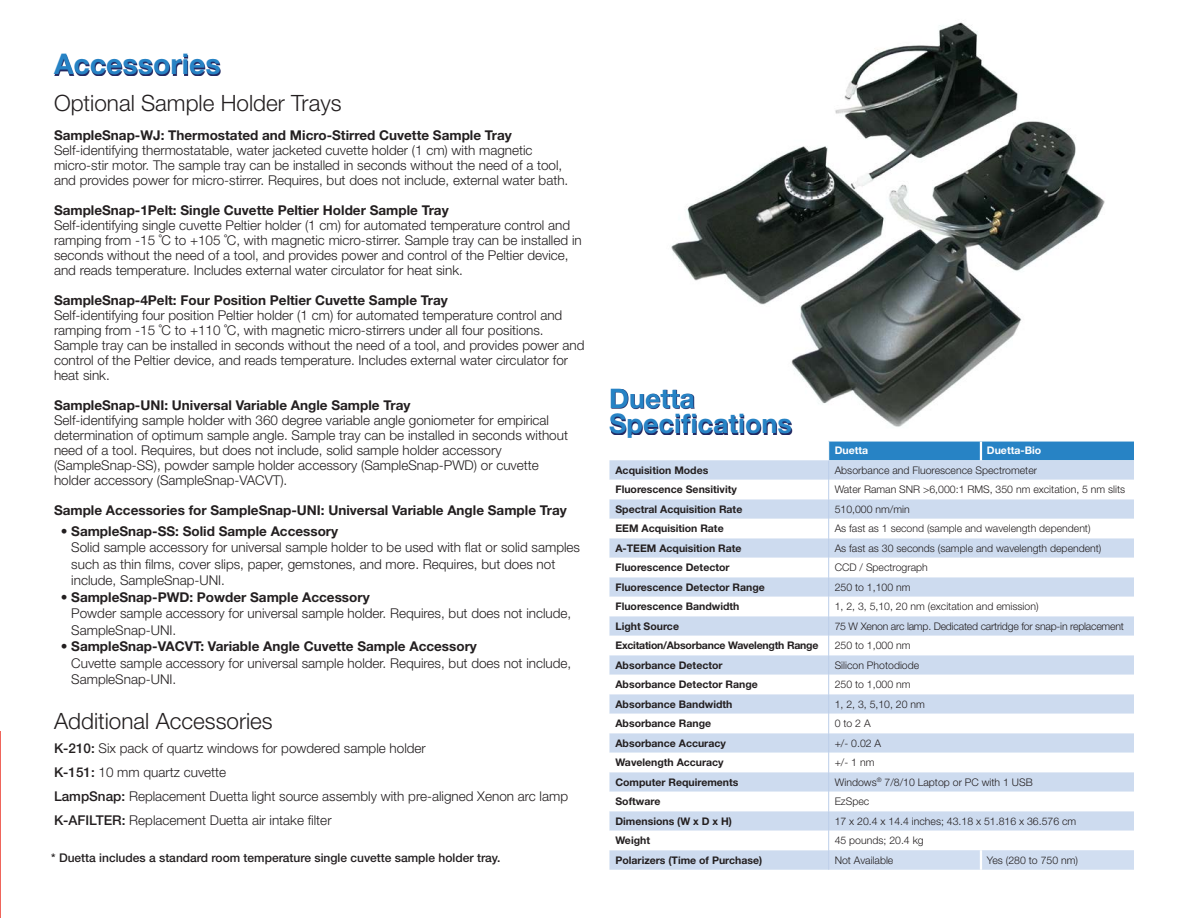
<style>
.page{position:relative;width:1188px;height:918px;background:#fff}
.page>*{position:absolute;margin:0;border:0;box-sizing:border-box;transform-origin:0 0}
.t1{font:700 28.5px "Helvetica Neue LT Std";color:#2783c5}
.t2{font:700 27px "Helvetica Neue LT Std";color:#2783c5}
.t3{font:300 22.5px "Helvetica Neue LT Std";color:#231f20}
.t4{font:300 13.5px/15px "Helvetica Neue LT Std";color:#231f20}
.t5{font:700 13.5px "Helvetica Neue LT Std";color:#231f20}
.t6{font:500 12px "Helvetica Neue LT Std";color:#231f20}
.t7{font:300 10.5px "Helvetica Neue LT Std";color:#231f20}
.brochure_basic{font:700 10.5px "Helvetica Neue LT Std";color:#231f20}
.t8{font:300 10.5px "Helvetica Neue LT Std";letter-spacing:-.02em;color:#231f20}
.brochure_basic-2{font:700 10.5px "Helvetica Neue LT Std";letter-spacing:-.02em;color:#231f20}
.t9{font:700 10.5px "Helvetica Neue LT Std";color:#fff}
.s1{font-weight:300}
.s2{font-weight:500}
</style>
<div class="page">
<img style="left:671px;top:22px;width:434px;height:410px">
<hr style="left:0;top:731px;width:1px;height:187px;background:#ef655b">
<svg style="left:611px;top:389px;width:181px;height:46px"></svg>
<svg style="left:609px;top:441px;width:525px;height:429px"></svg>
<hr style="left:980px;top:850px;width:2px;height:20px;background:#fff">
<svg style="left:55px;top:55px;width:166px;height:21px"></svg>
<p class="t1" style="left:54px;top:46px;width:168px">Accessories</p>
<p class="t3" style="left:54px;top:89px;width:289px">Optional Sample Holder Trays</p>
<p class="t5" style="left:54px;top:127px;width:459px">SampleSnap-WJ: Thermostated and Micro-Stirred Cuvette Sample Tray</p>
<p class="t4" style="left:54px;top:142px;width:480px">Self-identifying thermostatable, water jacketed cuvette holder (1 cm) with magnetic</p>
<p class="t4" style="left:54px;top:157px;width:516px">micro-stir motor. The sample tray can be installed in seconds without the need of a tool, and provides power for micro-stirrer. Requires, but does not include, external water bath.</p>
<p class="t5" style="left:54px;top:202px;width:396px">SampleSnap-1Pelt: Single Cuvette Peltier Holder Sample Tray</p>
<p class="t4" style="left:54px;top:217px;width:529px">Self-identifying single cuvette Peltier holder (1 cm) for automated temperature control and ramping from -15 ˚C to +105 ˚C, with magnetic micro-stirrer. Sample tray can be installed in seconds without the need of a tool, and provides power and control of the Peltier device, and reads temperature. Includes external water circulator for heat sink.</p>
<p class="t5" style="left:54px;top:292px;width:395px">SampleSnap-4Pelt: Four Position Peltier Cuvette Sample Tray</p>
<p class="t4" style="left:54px;top:307px;width:532px">Self-identifying four position Peltier holder (1 cm) for automated temperature control and ramping from -15 ˚C to +110 ˚C, with magnetic micro-stirrers under all four positions.<br>Sample tray can be installed in seconds without the need of a tool, and provides power and control of the Peltier device, and reads temperature. Includes external water circulator for heat sink.</p>
<p class="t5" style="left:54px;top:397px;width:358px">SampleSnap-UNI: Universal Variable Angle Sample Tray</p>
<p class="t4" style="left:54px;top:412px;width:516px">Self-identifying sample holder with 360 degree variable angle goniometer for empirical determination of optimum sample angle. Sample tray can be installed in seconds without need of a tool. Requires, but does not include, solid sample holder accessory</p>
<p class="t4" style="left:54px;top:457px;width:486px">(SampleSnap-SS), powder sample holder accessory (SampleSnap-PWD) or cuvette</p>
<p class="t4" style="left:54px;top:472px;width:235px">holder accessory (SampleSnap-VACVT).</p>
<p class="t5" style="left:54px;top:502px;width:514px">Sample Accessories for SampleSnap-UNI: Universal Variable Angle Sample Tray</p>
<p class="t5" style="left:61px;top:523px;width:279px"><span class="s1">•</span> SampleSnap-SS: Solid Sample Accessory</p>
<p class="t4" style="left:71px;top:539px;width:510px;line-height:16.5px">Solid sample accessory for universal sample holder to be used with flat or solid samples such as thin films, cover slips, paper, gemstones, and more. Requires, but does not include, SampleSnap-UNI.</p>
<p class="t5" style="left:61px;top:589px;width:310px"><span class="s1">•</span> SampleSnap-PWD: Powder Sample Accessory</p>
<p class="t4" style="left:71px;top:605px;width:502px;line-height:16.5px">Powder sample accessory for universal sample holder. Requires, but does not include,<br>SampleSnap-UNI.</p>
<p class="t5" style="left:61px;top:638px;width:418px"><span class="s1">•</span> SampleSnap-VACVT: Variable Angle Cuvette Sample Accessory</p>
<p class="t4" style="left:71px;top:654px;width:502px;line-height:16.5px">Cuvette sample accessory for universal sample holder. Requires, but does not include,<br>SampleSnap-UNI.</p>
<p class="t3" style="left:54px;top:708px;width:220px">Additional Accessories</p>
<p class="t4" style="left:54px;top:741px;width:373px"><span class="s2">K-210:</span> Six pack of quartz windows for powdered sample holder</p>
<p class="t4" style="left:54px;top:765px;width:174px"><span class="s2">K-151:</span> 10 mm quartz cuvette</p>
<p class="t4" style="left:54px;top:789px;width:516px"><span class="s2">LampSnap:</span> Replacement Duetta light source assembly with pre-aligned Xenon arc lamp</p>
<p class="t4" style="left:54px;top:813px;width:279px"><span class="s2">K-AFILTER:</span> Replacement Duetta air intake filter</p>
<p class="t6" style="left:51px;top:851px;width:451px">* Duetta includes a standard room temperature single cuvette sample holder tray.</p>
<p class="t2" style="left:609px;top:381px;width:88px">Duetta</p>
<p class="t2" style="left:609px;top:407px;width:184px">Specifications</p>
<p class="t9" style="left:835px;top:444px;width:35px">Duetta</p>
<p class="t9" style="left:987px;top:444px;width:56px">Duetta-Bio</p>
<p class="brochure_basic" style="left:615px;top:464px;width:94px">Acquisition Modes</p>
<p class="t7" style="left:835px;top:464px;width:204px">Absorbance and Fluorescence Spectrometer</p>
<p class="brochure_basic" style="left:615px;top:483px;width:123px">Fluorescence Sensitivity</p>
<p class="t7" style="left:835px;top:483px;width:292px">Water Raman SNR &gt;6,000:1 RMS, 350 nm excitation, 5 nm slits</p>
<p class="brochure_basic" style="left:615px;top:503px;width:128px">Spectral Acquisition Rate</p>
<p class="t7" style="left:835px;top:503px;width:77px">510,000 nm/min</p>
<p class="brochure_basic" style="left:615px;top:522px;width:110px">EEM Acquisition Rate</p>
<p class="t7" style="left:835px;top:522px;width:257px">As fast as 1 second (sample and wavelength dependent)</p>
<p class="brochure_basic" style="left:615px;top:542px;width:128px">A-TEEM Acquisition Rate</p>
<p class="t7" style="left:835px;top:542px;width:268px">As fast as 30 seconds (sample and wavelength dependent)</p>
<p class="brochure_basic" style="left:615px;top:561px;width:116px">Fluorescence Detector</p>
<p class="t7" style="left:835px;top:561px;width:95px">CCD / Spectrograph</p>
<p class="brochure_basic" style="left:615px;top:581px;width:151px">Fluorescence Detector Range</p>
<p class="t7" style="left:835px;top:581px;width:77px">250 to 1,100 nm</p>
<p class="brochure_basic" style="left:615px;top:600px;width:126px">Fluorescence Bandwidth</p>
<p class="t7" style="left:835px;top:600px;width:205px">1, 2, 3, 5,10, 20 nm (excitation and emission)</p>
<p class="brochure_basic" style="left:615px;top:620px;width:65px">Light Source</p>
<p class="t8" style="left:835px;top:620px;width:291px">75 W Xenon arc lamp. Dedicated cartridge for snap-in replacement</p>
<p class="brochure_basic-2" style="left:615px;top:639px;width:204px">Excitation/Absorbance Wavelength Range</p>
<p class="t7" style="left:835px;top:639px;width:77px">250 to 1,000 nm</p>
<p class="brochure_basic" style="left:615px;top:659px;width:109px">Absorbance Detector</p>
<p class="t7" style="left:835px;top:659px;width:86px">Silicon Photodiode</p>
<p class="brochure_basic" style="left:615px;top:678px;width:144px">Absorbance Detector Range</p>
<p class="t7" style="left:835px;top:678px;width:77px">250 to 1,000 nm</p>
<p class="brochure_basic" style="left:615px;top:698px;width:119px">Absorbance Bandwidth</p>
<p class="t7" style="left:835px;top:698px;width:92px">1, 2, 3, 5,10, 20 nm</p>
<p class="brochure_basic" style="left:615px;top:717px;width:97px">Absorbance Range</p>
<p class="t7" style="left:835px;top:717px;width:37px">0 to 2 A</p>
<p class="brochure_basic" style="left:615px;top:737px;width:112px">Absorbance Accuracy</p>
<p class="t7" style="left:835px;top:737px;width:48px">+/- 0.02 A</p>
<p class="brochure_basic" style="left:615px;top:756px;width:110px">Wavelength Accuracy</p>
<p class="t7" style="left:835px;top:756px;width:41px">+/- 1 nm</p>
<p class="brochure_basic" style="left:615px;top:776px;width:125px">Computer Requirements</p>
<p class="t7" style="left:835px;top:776px;width:200px">Windows<sup>®</sup> 7/8/10 Laptop or PC with 1 USB</p>
<p class="brochure_basic" style="left:615px;top:795px;width:46px">Software</p>
<p class="t7" style="left:835px;top:795px;width:36px">EzSpec</p>
<p class="brochure_basic" style="left:615px;top:814px;width:118px">Dimensions (W x D x H)</p>
<p class="t7" style="left:835px;top:815px;width:243px">17 x 20.4 x 14.4 inches; 43.18 x 51.816 x 36.576 cm</p>
<p class="brochure_basic" style="left:615px;top:834px;width:36px">Weight</p>
<p class="t7" style="left:835px;top:834px;width:91px">45 pounds; 20.4 kg</p>
<p class="brochure_basic" style="left:615px;top:853px;width:148px">Polarizers (Time of Purchase)</p>
<p class="t7" style="left:835px;top:854px;width:60px">Not Available</p>
<p class="t7" style="left:987px;top:854px;width:93px">Yes (280 to 750 nm)</p>
</div>
